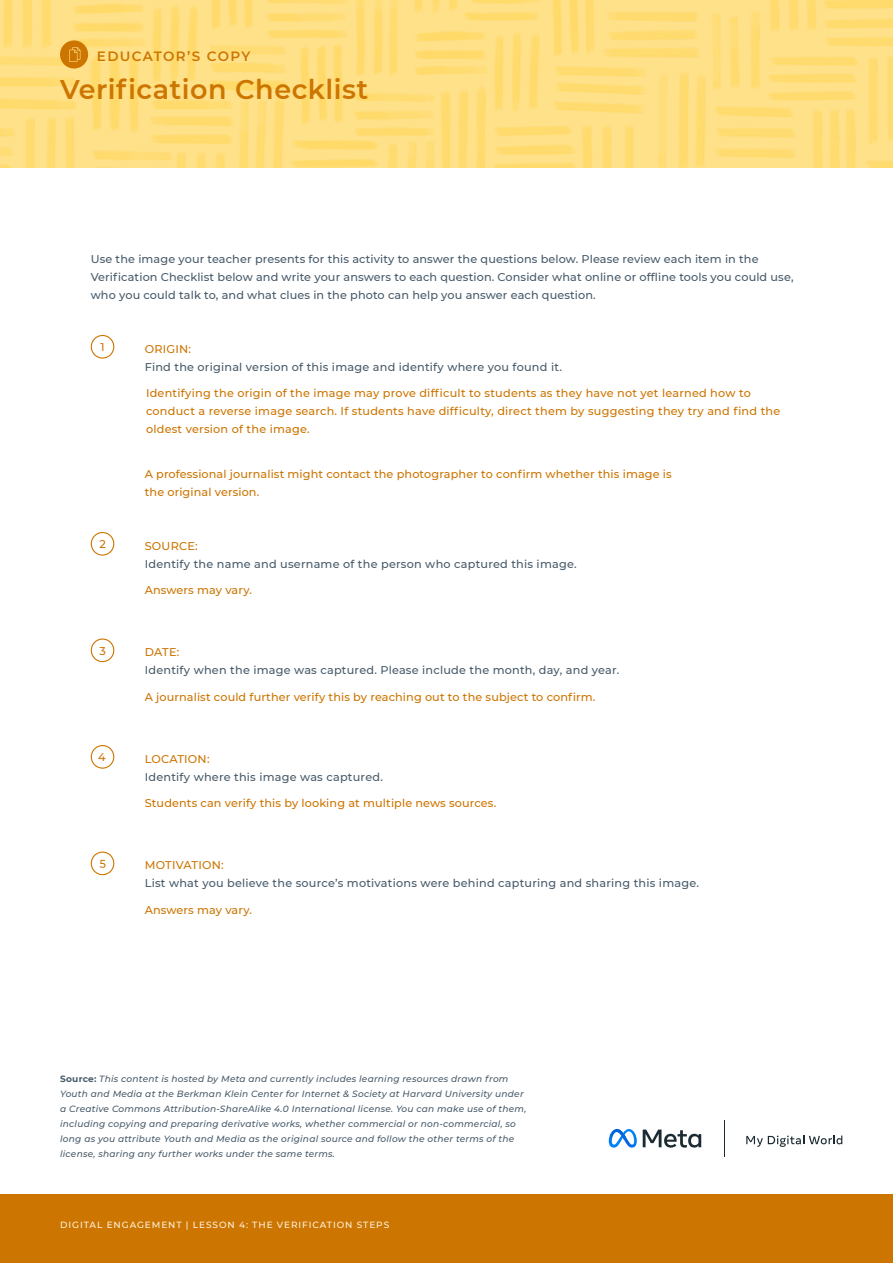
<style>
.page{position:relative;width:893px;height:1263px;background:#fff}
.page>*{position:absolute;margin:0;border:0;box-sizing:border-box;transform-origin:0 0}
.t1{font:600 27px "Montserrat";letter-spacing:.02em;color:#cc7500}
.t2{font:600 13.5px "Montserrat";letter-spacing:.095em;color:#cc7500}
.t3{font:500 11.25px/18px "Montserrat";letter-spacing:.015em;color:#475a69}
.t4{font:500 11.25px/18px "Montserrat";letter-spacing:.01em;color:#cc7500}
.t5{font:italic 500 9px/15px "Montserrat";letter-spacing:.025em;color:#475a69}
.t6{font:500 9px "Montserrat";letter-spacing:.1em;color:#fff4e0}
.s1{font-weight:700;font-style:normal}
</style>
<div class="page">
<img style="left:0;top:0;width:893px;height:167px">
<div style="left:0;top:1194px;width:893px;height:69px;background:#cc7500"></div>
<div style="left:60px;top:40px;width:28px;height:29px;background:#cc7500;border-radius:50%"></div>
<svg style="left:69px;top:47px;width:11px;height:15px"></svg>
<svg style="left:746px;top:1135px;width:96px;height:12px"></svg>
<hr style="left:724px;top:1120px;width:1px;height:36px;background:#1c2b33">
<svg style="left:643px;top:1129px;width:58px;height:19px"></svg>
<img style="left:609px;top:1129px;width:28px;height:18px">
<svg style="left:617px;top:1129px;width:9px;height:11px"></svg>
<svg style="left:91px;top:335px;width:23px;height:24px"></svg>
<svg style="left:91px;top:532px;width:23px;height:24px"></svg>
<svg style="left:91px;top:638px;width:23px;height:24px"></svg>
<svg style="left:91px;top:745px;width:23px;height:24px"></svg>
<svg style="left:91px;top:851px;width:23px;height:24px"></svg>
<p class="t2" style="left:97px;top:47px;width:155px">EDUCATOR’S COPY</p>
<h1 class="t1" style="left:60px;top:71px;width:310px">Verification Checklist</h1>
<p class="t3" style="left:91px;top:249px;width:704px">Use the image your teacher presents for this activity to answer the questions below. Please review each item in the<br>Verification Checklist below and write your answers to each question. Consider what online or offline tools you could use, who you could talk to, and what clues in the photo can help you answer each question.</p>
<p class="t4" style="left:101px;top:338px;width:6px">1</p>
<p class="t4" style="left:145px;top:339px;width:48px">ORIGIN:</p>
<p class="t3" style="left:145px;top:357px;width:419px">Find the original version of this image and identify where you found it.</p>
<p class="t4" style="left:146px;top:384px;width:636px">Identifying the origin of the image may prove difficult to students as they have not yet learned how to conduct a reverse image search. If students have difficulty, direct them by suggesting they try and find the oldest version of the image.</p>
<p class="t4" style="left:145px;top:464px;width:529px">A professional journalist might contact the photographer to confirm whether this image is the original version.</p>
<p class="t4" style="left:99px;top:534px;width:8px">2</p>
<p class="t4" style="left:145px;top:536px;width:55px">SOURCE:</p>
<p class="t3" style="left:145px;top:554px;width:433px">Identify the name and username of the person who captured this image.</p>
<p class="t4" style="left:145px;top:581px;width:109px">Answers may vary.</p>
<p class="t4" style="left:99px;top:641px;width:8px">3</p>
<p class="t4" style="left:145px;top:643px;width:36px">DATE:</p>
<p class="t3" style="left:145px;top:661px;width:476px">Identify when the image was captured. Please include the month, day, and year.</p>
<p class="t4" style="left:145px;top:687px;width:452px">A journalist could further verify this by reaching out to the subject to confirm.</p>
<p class="t4" style="left:98px;top:747px;width:9px">4</p>
<p class="t4" style="left:145px;top:749px;width:66px">LOCATION:</p>
<p class="t3" style="left:145px;top:767px;width:240px">Identify where this image was captured.</p>
<p class="t4" style="left:145px;top:794px;width:353px">Students can verify this by looking at multiple news sources.</p>
<p class="t4" style="left:145px;top:856px;width:81px">MOTIVATION:</p>
<p class="t3" style="left:145px;top:874px;width:556px">List what you believe the source’s motivations were behind capturing and sharing this image.</p>
<p class="t4" style="left:145px;top:900px;width:109px">Answers may vary.</p>
<p class="t5" style="left:60px;top:1071px;width:468px"><span class="s1">Source:</span> This content is hosted by Meta and currently includes learning resources drawn from Youth and Media at the Berkman Klein Center for Internet &amp; Society at Harvard University under a Creative Commons Attribution-ShareAlike 4.0 International license. You can make use of them, including copying and preparing derivative works, whether commercial or non-commercial, so long as you attribute Youth and Media as the original source and follow the other terms of the license, sharing any further works under the same terms.</p>
<p class="t6" style="left:60px;top:1219px;width:331px">DIGITAL ENGAGEMENT | LESSON 4: THE VERIFICATION STEPS</p>
</div>
